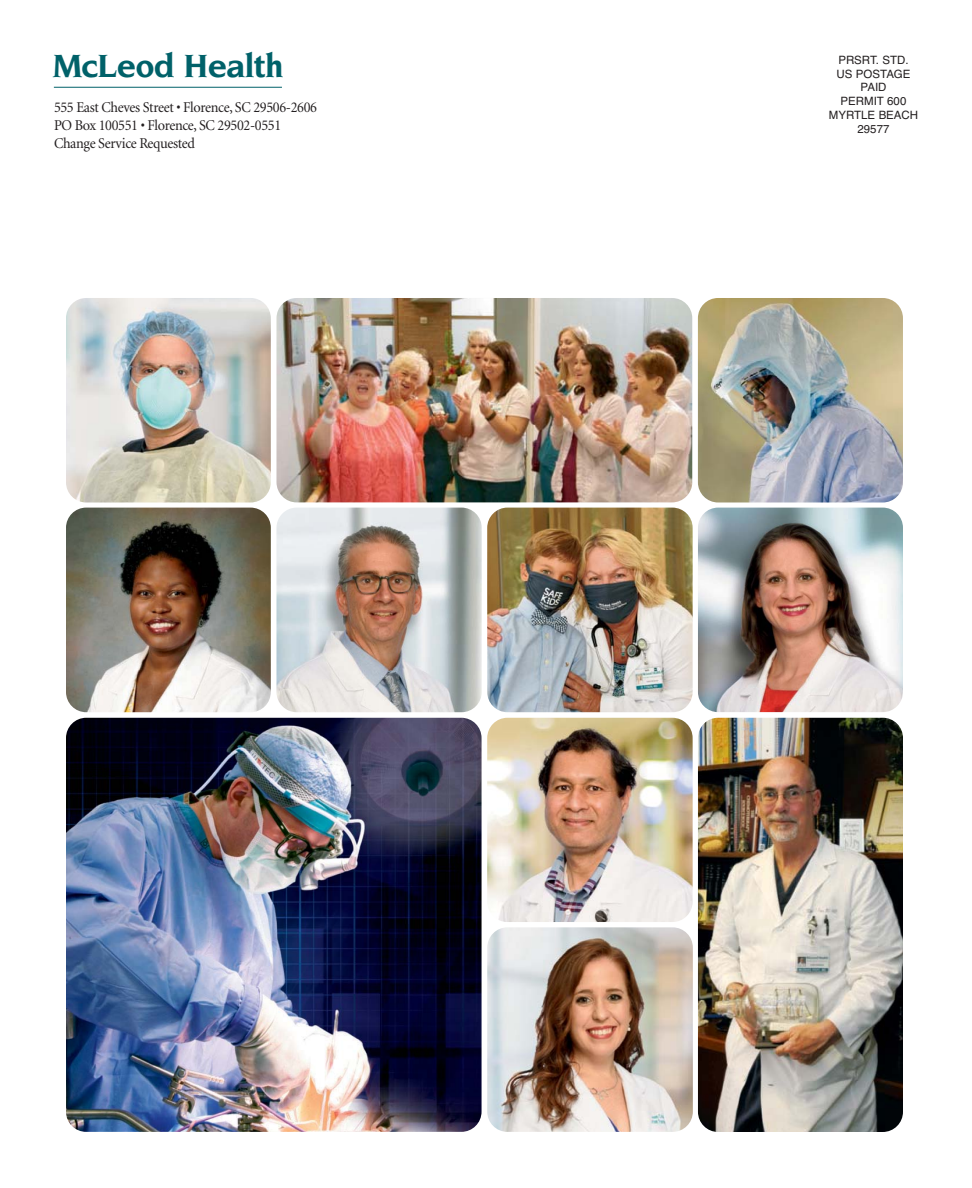
<style>
.page{position:relative;width:972px;height:1188px;background:#fff}
.page>*{position:absolute;margin:0;border:0;box-sizing:border-box;transform-origin:0 0}
.t1{font:700 34.65px "Novarese Std";letter-spacing:-.02em;color:#006169}
.t2{font:15px/18px "Minion";letter-spacing:-.025em;color:#231f20;scale:.95 1}
.t3{font:11.55px/13.8px "Helvetica";color:#231f20;text-align:center}
</style>
<div class="page">
<hr style="left:54px;top:87px;width:228px;height:1px;background:#006169">
<img style="left:66px;top:298px;width:205px;height:204px;border-radius:20px">
<img style="left:66px;top:508px;width:205px;height:204px;border-radius:20px">
<img style="left:276px;top:508px;width:206px;height:204px;border-radius:20px">
<img style="left:487px;top:508px;width:206px;height:204px;border-radius:20px">
<img style="left:698px;top:508px;width:205px;height:204px;border-radius:20px">
<img style="left:487px;top:718px;width:206px;height:204px;border-radius:20px">
<img style="left:487px;top:927px;width:206px;height:205px;border-radius:20px">
<img style="left:66px;top:718px;width:416px;height:414px;border-radius:20px">
<img style="left:276px;top:298px;width:416px;height:204px;border-radius:20px">
<img style="left:698px;top:718px;width:205px;height:414px;border-radius:20px">
<img style="left:698px;top:298px;width:205px;height:204px;border-radius:20px">
<h1 class="t1" style="left:52px;top:45px;width:233px">McLeod Health</h1>
<p class="t2" style="left:54px;top:99px;width:278px">555 East Cheves Street • Florence, SC 29506-2606<br>PO Box 100551 • Florence, SC 29502-0551<br>Change Service Requested</p>
<p class="t3" style="left:829px;top:53px;width:91px">PRSRT. STD.<br>US POSTAGE<br>PAID<br>PERMIT 600<br>MYRTLE BEACH<br>29577</p>
</div>
